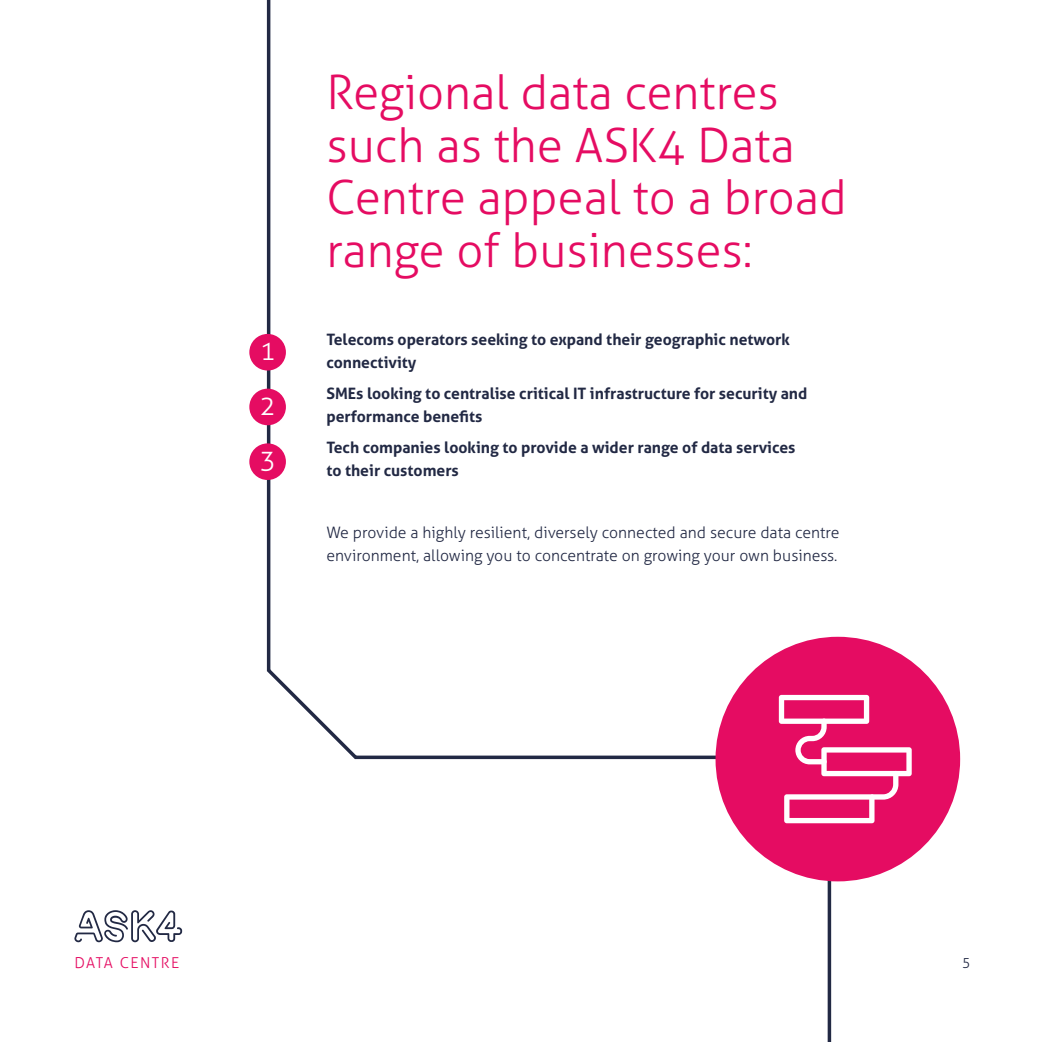
<style>
.page{position:relative;width:1042px;height:1042px;background:#fff}
.page>*{position:absolute;margin:0;border:0;box-sizing:border-box;transform-origin:0 0}
.t1{font:300 47.25px/52.5px "Aller";color:#e50c62}
.t2{font:300 26.78px/54.8px "Aller";color:#fff;text-align:justify}
.t3{font:700 15.75px/22.8px "Aller";color:#222944}
.t4{font:300 15.75px/22.8px "Aller";color:#222944}
.t5{font:300 15.05px "Aller";letter-spacing:.1em;color:#e50c62}
.t6{font:300 14px "Aller";color:#222944}
</style>
<div class="page">
<svg style="left:827px;top:881px;width:4px;height:161px"></svg>
<svg style="left:265px;top:0;width:450px;height:760px"></svg>
<svg style="left:74px;top:910px;width:108px;height:32px"></svg>
<div style="left:249px;top:334px;width:37px;height:36px;background:#e50c62;border-radius:50%"></div>
<div style="left:249px;top:389px;width:37px;height:36px;background:#e50c62;border-radius:50%"></div>
<div style="left:249px;top:443px;width:37px;height:37px;background:#e50c62;border-radius:50%"></div>
<div style="left:715px;top:637px;width:245px;height:244px;background:#e50c62;border-radius:50%"></div>
<svg style="left:779px;top:695px;width:132px;height:128px"></svg>
<h2 class="t2" style="left:260px;top:323px;width:18px">1<br>2<br>3</h2>
<h1 class="t1" style="left:326px;top:66px;width:522px">Regional data centres such as the ASK4 Data<br>Centre appeal to a broad range of businesses:</h1>
<p class="t3" style="left:326px;top:328px;width:465px">Telecoms operators seeking to expand their geographic network connectivity</p>
<p class="t3" style="left:326px;top:382px;width:482px">SMEs looking to centralise critical IT infrastructure for security and performance benefits</p>
<p class="t3" style="left:326px;top:436px;width:470px">Tech companies looking to provide a wider range of data services to their customers</p>
<p class="t4" style="left:326px;top:521px;width:514px">We provide a highly resilient, diversely connected and secure data centre environment, allowing you to concentrate on growing your own business.</p>
<p class="t5" style="left:74px;top:953px;width:106px">DATA CENTRE</p>
<p class="t6" style="left:962px;top:953px;width:10px">5</p>
</div>
